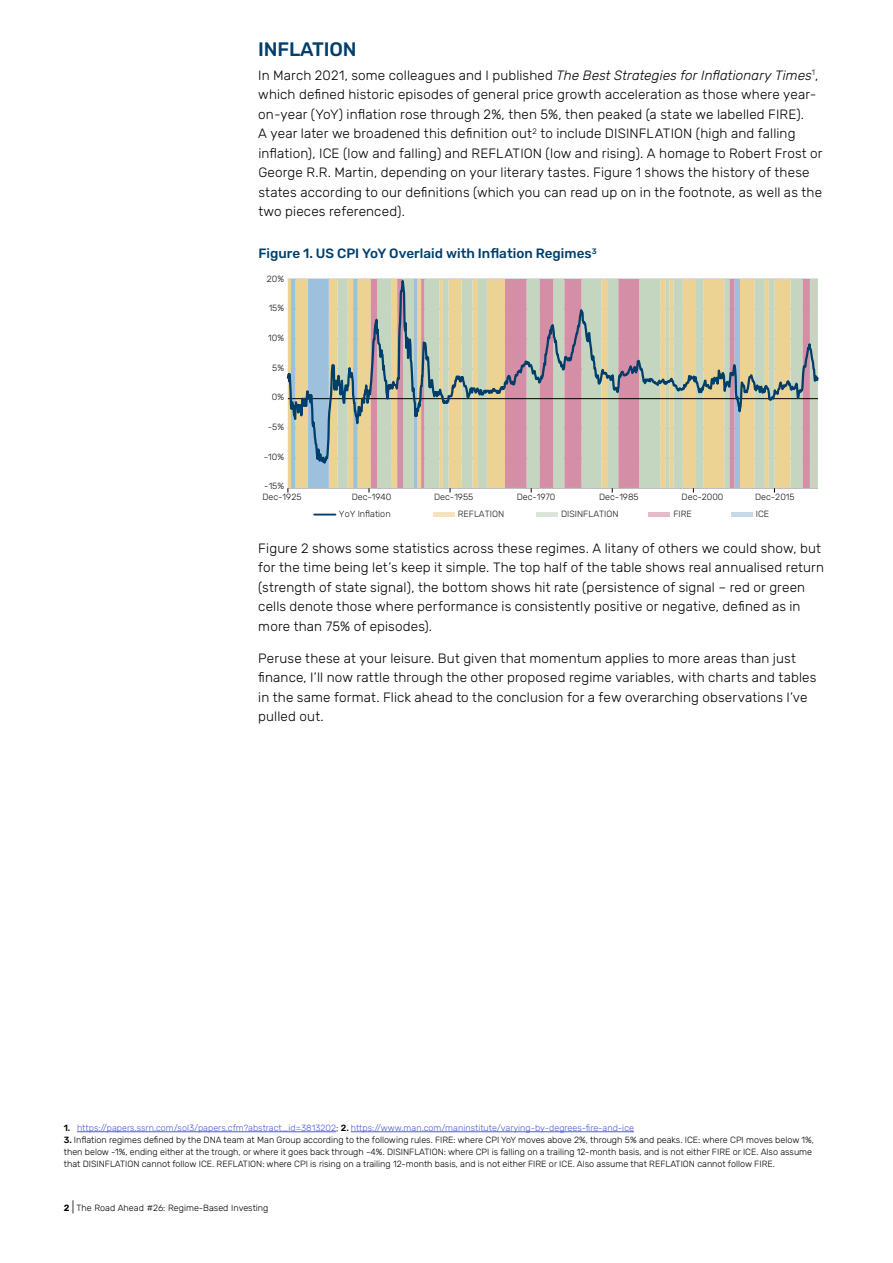
<style>
.page{position:relative;width:893px;height:1263px;background:#fff}
.page>*{position:absolute;margin:0;border:0;box-sizing:border-box;transform-origin:0 0}
.t1{font:500 19.5px "Rubik";letter-spacing:-.01em;color:#003e6b}
.t2{font:300 13.5px/19.5px "Rubik";letter-spacing:.01em;color:#000}
.t3{font:500 13.5px "Rubik";color:#003e6b}
.t4{font:300 9px/12px "Rubik";color:#000}
.t5{font:300 9px "Rubik";color:#4f5cd6}
.t6{font:300 9px "Rubik";color:#1a171b}
.s1{font-style:italic}
.s2{font-weight:500;color:#000}
.s3{color:#000}
.s4{font-weight:500}
.s5{font-weight:600}
.s6{font-size:12px}
</style>
<div class="page">
<hr style="left:433px;top:513px;width:21px;height:4px;background:#f3e4be">
<hr style="left:536px;top:513px;width:21px;height:4px;background:#dbe6d9">
<hr style="left:649px;top:513px;width:21px;height:4px;background:#e5bbc9">
<hr style="left:731px;top:513px;width:21px;height:4px;background:#c4d9ea">
<svg style="left:314px;top:514px;width:21px;height:1px"></svg>
<svg style="left:286px;top:278px;width:533px;height:212px;background:#c6bfac"></svg>
<hr style="left:77px;top:1131px;width:259px;height:1px;background:#4f5cd6">
<hr style="left:351px;top:1131px;width:283px;height:1px;background:#4f5cd6">
<h1 class="t1" style="left:258px;top:35px;width:100px">INFLATION</h1>
<p class="t2" style="left:258px;top:66px;width:566px">In March 2021, some colleagues and I published <span class="s1">The Best Strategies for Inflationary Times</span><sup>1</sup>, which defined historic episodes of general price growth acceleration as those where year&shy;on-year (YoY) inflation rose through 2%, then 5%, then peaked (a state we labelled FIRE).<br>A year later we broadened this definition out<sup>2</sup> to include DISINFLATION (high and falling inflation), ICE (low and falling) and REFLATION (low and rising). A homage to Robert Frost or George R.R. Martin, depending on your literary tastes. Figure 1 shows the history of these states according to our definitions (which you can read up on in the footnote, as well as the two pieces referenced).</p>
<p class="t3" style="left:258px;top:244px;width:340px">Figure 1. US CPI YoY Overlaid with Inflation Regimes<sup>3</sup></p>
<p class="t6" style="left:267px;top:272px;width:19px">20%</p>
<p class="t6" style="left:269px;top:302px;width:17px">15%</p>
<p class="t6" style="left:268px;top:331px;width:17px">10%</p>
<p class="t6" style="left:272px;top:361px;width:13px">5%</p>
<p class="t6" style="left:272px;top:391px;width:14px">0%</p>
<p class="t6" style="left:268px;top:420px;width:18px">-5%</p>
<p class="t6" style="left:264px;top:450px;width:22px">-10%</p>
<p class="t6" style="left:264px;top:480px;width:21px">-15%</p>
<p class="t6" style="left:262px;top:491px;width:41px">Dec-1925</p>
<p class="t6" style="left:352px;top:491px;width:41px">Dec-1940</p>
<p class="t6" style="left:434px;top:491px;width:41px">Dec-1955</p>
<p class="t6" style="left:517px;top:491px;width:40px">Dec-1970</p>
<p class="t6" style="left:599px;top:491px;width:41px">Dec-1985</p>
<p class="t6" style="left:682px;top:491px;width:43px">Dec-2000</p>
<p class="t6" style="left:755px;top:491px;width:41px">Dec-2015</p>
<p class="t6" style="left:339px;top:507px;width:53px">YoY Inflation</p>
<p class="t6" style="left:458px;top:507px;width:48px">REFLATION</p>
<p class="t6" style="left:561px;top:507px;width:59px">DISINFLATION</p>
<p class="t6" style="left:673px;top:507px;width:20px">FIRE</p>
<p class="t6" style="left:756px;top:507px;width:15px">ICE</p>
<p class="t2" style="left:258px;top:539px;width:567px">Figure 2 shows some statistics across these regimes. A litany of others we could show, but for the time being let’s keep it simple. The top half of the table shows real annualised return (strength of state signal), the bottom shows hit rate (persistence of signal – red or green cells denote those where performance is consistently positive or negative, defined as in more than 75% of episodes).</p>
<p class="t2" style="left:258px;top:649px;width:560px">Peruse these at your leisure. But given that momentum applies to more areas than just finance, I’ll now rattle through the other proposed regime variables, with charts and tables in the same format. Flick ahead to the conclusion for a few overarching observations I’ve pulled out.</p>
<p class="t5" style="left:64px;top:1122px;width:572px"><span class="s2">1.</span> https://papers.ssrn.com/sol3/papers.cfm?abstract_id=3813202<span class="s3">;</span> <span class="s2">2.</span> https://www.man.com/maninstitute/varying-by-degrees-fire-and-ice</p>
<p class="t4" style="left:64px;top:1134px;width:752px"><span class="s4">3.</span> Inflation regimes defined by the DNA team at Man Group according to the following rules. FIRE: where CPI YoY moves above 2%, through 5% and peaks. ICE: where CPI moves below 1%, then below -1%, ending either at the trough, or where it goes back through -4%. DISINFLATION: where CPI is falling on a trailing 12-month basis, and is not either FIRE or ICE. Also assume that DISINFLATION cannot follow ICE. REFLATION: where CPI is rising on a trailing 12-month basis, and is not either FIRE or ICE. Also assume that REFLATION cannot follow FIRE.</p>
<p class="t4" style="left:64px;top:1202px;width:206px"><span class="s5">2</span> <span class="s6">|</span> The Road Ahead #26: Regime-Based Investing</p>
</div>
